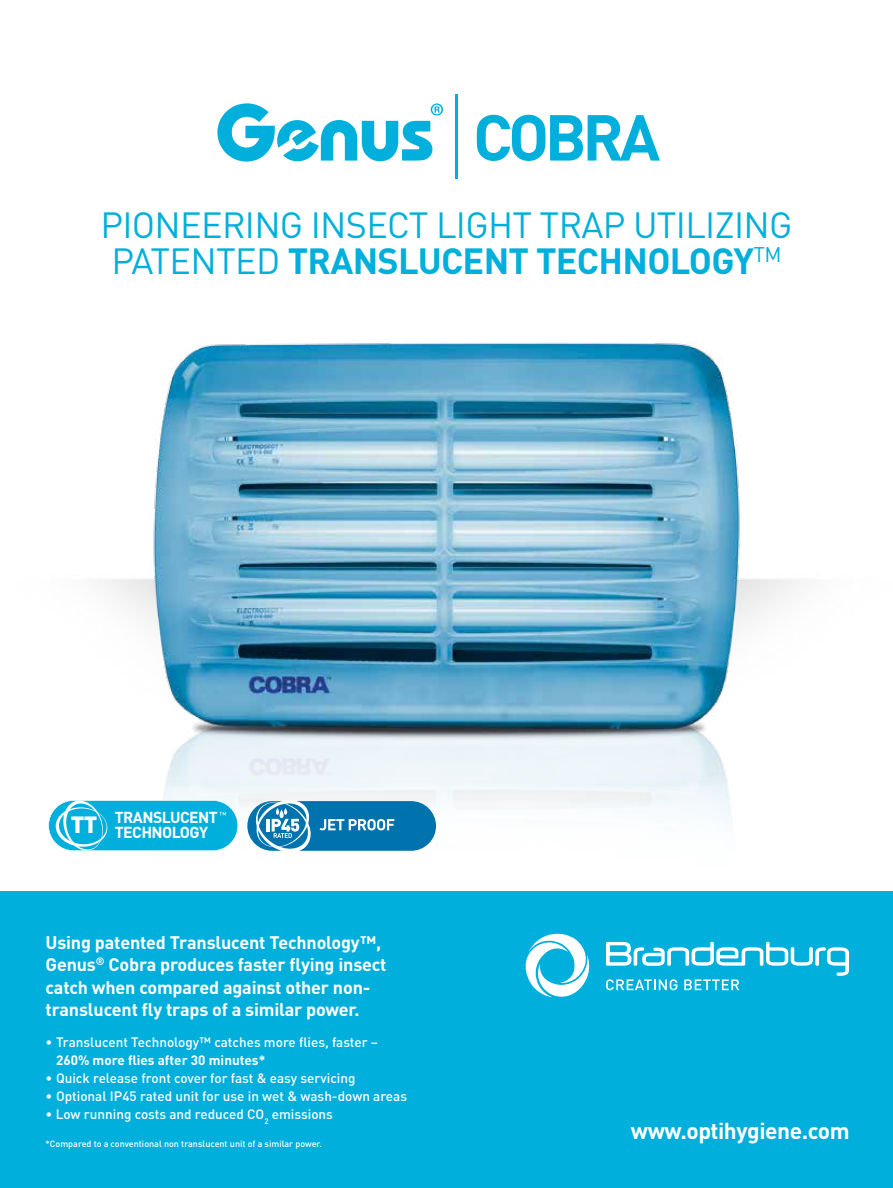
<style>
.page{position:relative;width:893px;height:1188px;background:#fff}
.page>*{position:absolute;margin:0;border:0;box-sizing:border-box;transform-origin:0 0}
.t1{font:36px/36px "DIN";letter-spacing:-.02em;color:#00afdb;text-align:center}
.t2{font:700 22.65px "DIN";letter-spacing:-.02em;color:#fff}
.t3{font:700 18px/22.5px "DIN";letter-spacing:-.01em;color:#fff}
.t4{font:700 15.75px/15.1px "DIN";letter-spacing:-.035em;color:#fff}
.t5{font:500 13.5px "DIN";color:#fff}
.t6{font:700 13.5px "DIN";color:#fff}
.t7{font:500 9px "DIN";color:#fff}
.s1{font-weight:700}
.s2{font-weight:900;font-size:23.25px}
</style>
<div class="page">
<img style="left:96px;top:342px;width:711px;height:509px">
<div style="left:0;top:891px;width:893px;height:297px;background:#00afdb"></div>
<svg style="left:217px;top:103px;width:226px;height:59px"></svg>
<svg style="left:477px;top:115px;width:183px;height:46px"></svg>
<hr style="left:455px;top:94px;width:3px;height:84px;background:#00afdb">
<svg style="left:606px;top:942px;width:243px;height:48px"></svg>
<svg style="left:526px;top:934px;width:64px;height:63px"></svg>
<svg style="left:48px;top:800px;width:190px;height:51px;background:#23badf"></svg>
<div style="left:247px;top:801px;width:189px;height:50px;background:#0073ae;border-radius:25px"></div>
<svg style="left:252px;top:800px;width:142px;height:51px"></svg>
<h1 class="t1" style="left:101px;top:206px;width:693px">PIONEERING I NSECT LIGHT TRAP UTILIZING<br>PATENTED <span class="s1">Translucent Technology</span><sup>TM</sup></h1>
<p class="t4" style="left:115px;top:809px;width:105px;text-indent:-44px"><span class="s2">TT</span> TRANSLUCENT<br>TECHNOLOGY</p>
<h3 class="t3" style="left:46px;top:930px;width:343px">Using patented Translucent Technology™, Genus<sup>®</sup> Cobra produces faster flying insect catch when compared against other non&shy;translucent fly traps of a similar power.</h3>
<p class="t5" style="left:46px;top:1034px;width:334px">• Translucent Technology™ catches more flies, faster –</p>
<p class="t6" style="left:56px;top:1052px;width:211px">260% more flies after 30 minutes*</p>
<p class="t5" style="left:46px;top:1070px;width:312px">• Quick release front cover for fast &amp; easy servicing</p>
<p class="t5" style="left:46px;top:1088px;width:363px">• Optional IP45 rated unit for use in wet &amp; wash-down areas</p>
<p class="t5" style="left:46px;top:1106px;width:289px">• Low running costs and reduced CO<sub>2</sub> emissions</p>
<p class="t7" style="left:46px;top:1138px;width:278px">*Compared to a conventional non translucent unit of a similar power.</p>
<h2 class="t2" style="left:631px;top:1116px;width:220px">www.optihygiene.com</h2>
</div>
